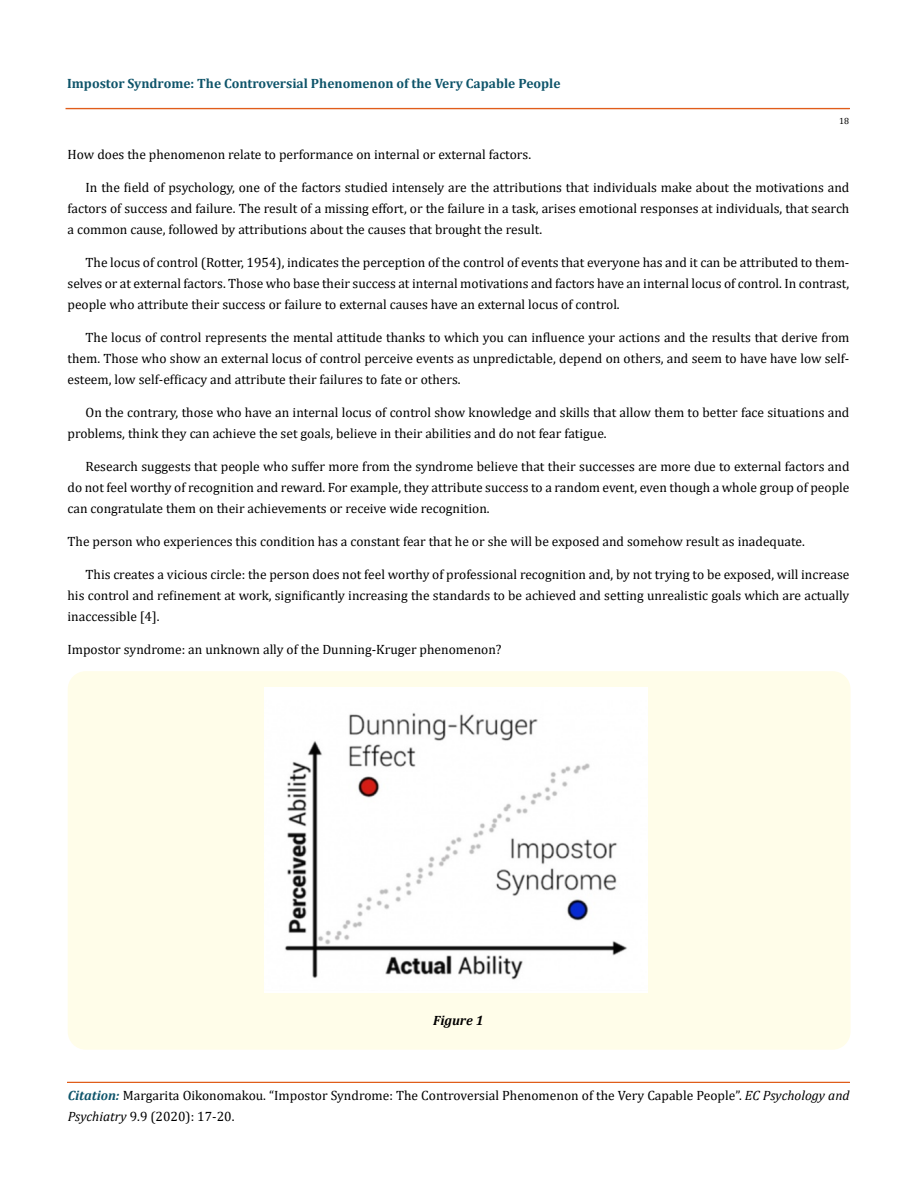
<style>
.page{position:relative;width:917px;height:1188px;background:#fff}
.page>*{position:absolute;margin:0;border:0;box-sizing:border-box;transform-origin:0 0}
.t1{font:13.5px/21px "Cambria";color:#000;text-align:justify}
.t2{font:700 13.5px "Cambria";color:#0e546a}
.t3{font:italic 700 13.5px "Cambria";color:#000}
.t4{font:9px "Cambria";color:#000}
.s1{font-weight:700;font-style:italic;color:#0e546a}
.s2{font-style:italic}
</style>
<div class="page">
<div style="left:66px;top:108px;width:783px;height:1px;border:1px solid #e05d1a"></div>
<div style="left:67px;top:1082px;width:782px;height:1px;border:1px solid #e05d1a"></div>
<div style="left:68px;top:671px;width:782px;height:379px;background:#fffde9;border-radius:18px"></div>
<img style="left:265px;top:687px;width:382px;height:306px">
<p class="t2" style="left:67px;top:74px;width:495px">Impostor Syndrome: The Controversial Phenomenon of the Very Capable People</p>
<p class="t4" style="left:839px;top:116px;width:11px">18</p>
<p class="t1" style="left:68px;top:144px;width:465px">How does the phenomenon relate to performance on internal or external factors.</p>
<p class="t1" style="left:68px;top:177px;width:783px;text-indent:18px">In the field of psychology, one of the factors studied intensely are the attributions that individuals make about the motivations and factors of success and failure. The result of a missing effort, or the failure in a task, arises emotional responses at individuals, that search a common cause, followed by attributions about the causes that brought the result.</p>
<p class="t1" style="left:68px;top:252px;width:783px;text-indent:18px">The locus of control (Rotter, 1954), indicates the perception of the control of events that everyone has and it can be attributed to them&shy;selves or at external factors. Those who base their success at internal motivations and factors have an internal locus of control. In contrast, people who attribute their success or failure to external causes have an external locus of control.</p>
<p class="t1" style="left:68px;top:327px;width:783px;text-indent:18px">The locus of control represents the mental attitude thanks to which you can influence your actions and the results that derive from them. Those who show an external locus of control perceive events as unpredictable, depend on others, and seem to have have low self&shy;esteem, low self-efficacy and attribute their failures to fate or others.</p>
<p class="t1" style="left:68px;top:402px;width:783px;text-indent:18px">On the contrary, those who have an internal locus of control show knowledge and skills that allow them to better face situations and problems, think they can achieve the set goals, believe in their abilities and do not fear fatigue.</p>
<p class="t1" style="left:68px;top:456px;width:783px;text-indent:18px">Research suggests that people who suffer more from the syndrome believe that their successes are more due to external factors and do not feel worthy of recognition and reward. For example, they attribute success to a random event, even though a whole group of people can congratulate them on their achievements or receive wide recognition.</p>
<p class="t1" style="left:68px;top:531px;width:738px">The person who experiences this condition has a constant fear that he or she will be exposed and somehow result as inadequate.</p>
<p class="t1" style="left:68px;top:564px;width:783px;text-indent:18px">This creates a vicious circle: the person does not feel worthy of professional recognition and, by not trying to be exposed, will increase his control and refinement at work, significantly increasing the standards to be achieved and setting unrealistic goals which are actually inaccessible [4].</p>
<p class="t1" style="left:68px;top:639px;width:435px">Impostor syndrome: an unknown ally of the Dunning-Kruger phenomenon?</p>
<p class="t3" style="left:433px;top:1010px;width:52px">Figure 1</p>
<p class="t1" style="left:68px;top:1085px;width:783px"><span class="s1">Citation:</span> Margarita Oikonomakou. “Impostor Syndrome: The Controversial Phenomenon of the Very Capable People”. <span class="s2">EC Psychology and<br>Psychiatry</span> 9.9 (2020): 17-20.</p>
</div>
